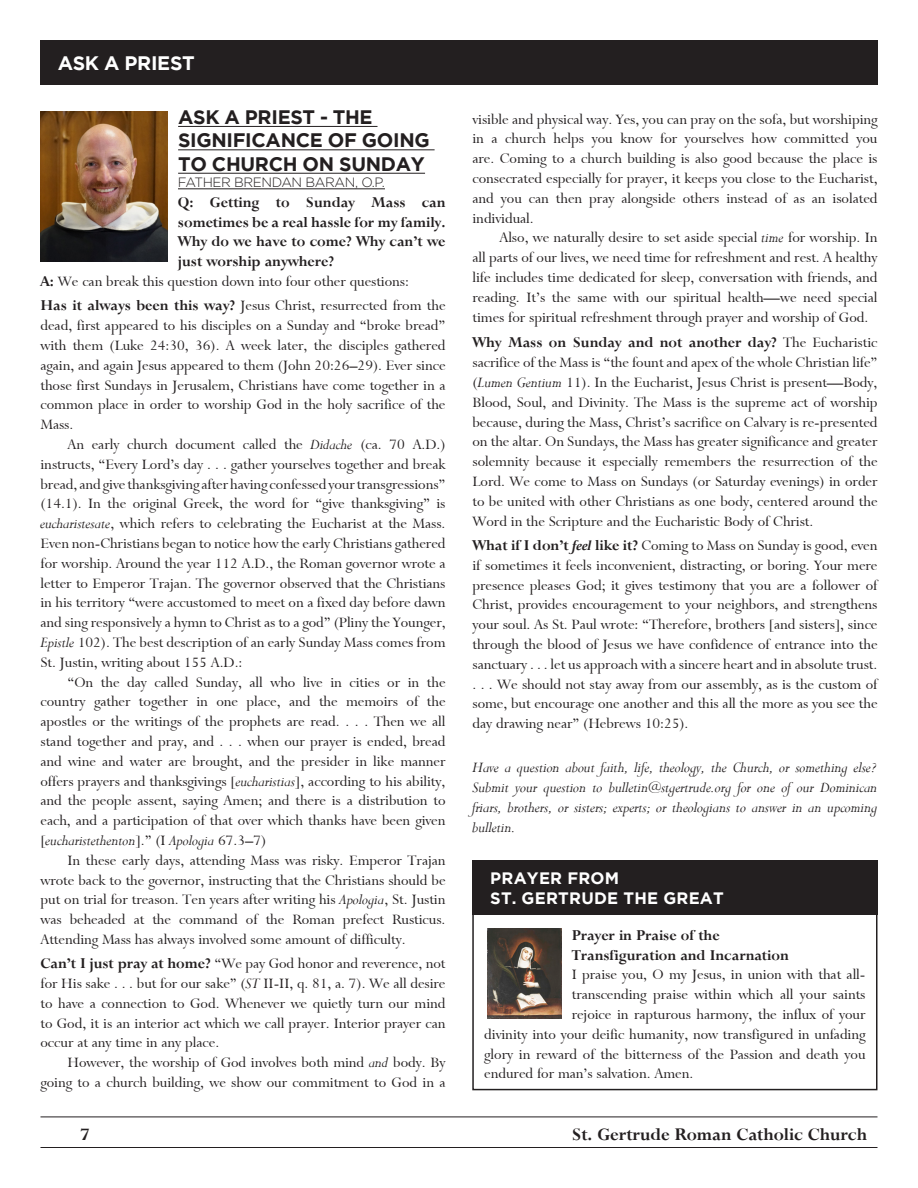
<style>
.page{position:relative;width:918px;height:1188px;background:#fff}
.page>*{position:absolute;margin:0;border:0;box-sizing:border-box;transform-origin:0 0}
.t1{font:700 19.5px/23.4px "Gotham";letter-spacing:-.015em;color:#231f20}
.t2{font:19.5px "Bronte Bold SWFTE";color:#231f20}
.t3{font:700 19.5px "Gotham";letter-spacing:-.015em;color:#fff}
.t4{font:16.5px/19.8px "Bronte Regular SWFTE";color:#231f20;text-align:justify}
.t5{font:16.5px/19.8px "Bronte Italic SWFTE";color:#231f20;text-align:justify}
.t6{font:16.5px/19.8px "Bronte Bold SWFTE";color:#231f20;text-align:justify}
.t7{font:700 16.5px/19.8px "Gotham";letter-spacing:.015em;color:#fff}
.t8{font:300 13.5px "Gotham";letter-spacing:-.03em;color:#231f20}
.s1{font-family:"Bronte Bold SWFTE"}
.s2{font-family:"Bronte Italic SWFTE"}
.s3{font-family:"Bronte Bold Italic SWFTE"}
</style>
<div class="page">
<hr style="left:40px;top:1147px;width:838px;height:1px;background:#231f20">
<hr style="left:40px;top:1117px;width:838px;height:1px;background:#231f20">
<div style="left:40px;top:41px;width:838px;height:44px;background:#231f20"></div>
<img style="left:40px;top:111px;width:127px;height:151px">
<hr style="left:178px;top:126px;width:200px;height:1px;background:#231f20">
<hr style="left:178px;top:150px;width:257px;height:1px;background:#231f20">
<hr style="left:178px;top:173px;width:247px;height:1px;background:#231f20">
<hr style="left:178px;top:189px;width:207px;height:1px;background:#231f20">
<div style="left:472px;top:913px;width:406px;height:177px;border:2px solid #231f20"></div>
<img style="left:488px;top:928px;width:73px;height:90px">
<div style="left:472px;top:860px;width:406px;height:55px;background:#231f20"></div>
<p class="t3" style="left:58px;top:52px;width:139px">ASK A PRIEST</p>
<p class="t1" style="left:178px;top:105px;width:253px">ASK A PRIEST - THE<br>SIGNIFICANCE OF GOING<br>TO CHURCH ON SUNDAY</p>
<p class="t8" style="left:178px;top:175px;width:208px">FATHER BRENDAN BARAN, O.P.</p>
<p class="t6" style="left:178px;top:192px;width:269px">Q: Getting to Sunday Mass can sometimes be a real hassle for my family.<br>Why do we have to come? Why can’t we just worship anywhere?</p>
<p class="t4" style="left:40px;top:272px;width:370px"><span class="s1">A:</span> We can break this question down into four other questions:</p>
<p class="t4" style="left:40px;top:296px;width:407px"><span class="s1">Has it always been this way?</span> Jesus Christ, resurrected from the dead, first appeared to his disciples on a Sunday and “broke bread” with them (Luke 24:30, 36). A week later, the disciples gathered again, and again Jesus appeared to them (John 20:26–29). Ever since those first Sundays in Jerusalem, Christians have come together in a common place in order to worship God in the holy sacrifice of the Mass.</p>
<p class="t4" style="left:40px;top:434px;width:407px;text-indent:27px">An early church document called the <span class="s2">Didache</span> (ca. 70 A.D.) instructs, “Every Lord’s day . . . gather yourselves together and break bread, and give thanksgiving after having confessed your transgressions” (14.1). In the original Greek, the word for “give thanksgiving” is <span class="s2">eucharistesate</span>, which refers to celebrating the Eucharist at the Mass.<br>Even non-Christians began to notice how the early Christians gathered for worship. Around the year 112 A.D., the Roman governor wrote a letter to Emperor Trajan. The governor observed that the Christians in his territory “were accustomed to meet on a fixed day before dawn and sing responsively a hymn to Christ as to a god” (Pliny the Younger, <span class="s2">Epistle</span> 102). The best description of an early Sunday Mass comes from St. Justin, writing about 155 A.D.:</p>
<p class="t4" style="left:40px;top:672px;width:407px;text-indent:27px">“On the day called Sunday, all who live in cities or in the country gather together in one place, and the memoirs of the apostles or the writings of the prophets are read. . . . Then we all stand together and pray, and . . . when our prayer is ended, bread and wine and water are brought, and the presider in like manner offers prayers and thanksgivings [<span class="s2">eucharistias</span>], according to his ability, and the people assent, saying Amen; and there is a distribution to each, and a participation of that over which thanks have been given [<span class="s2">eucharistethenton</span>].” (I <span class="s2">Apologia</span> 67.3–7)</p>
<p class="t4" style="left:40px;top:850px;width:407px;text-indent:27px">In these early days, attending Mass was risky. Emperor Trajan wrote back to the governor, instructing that the Christians should be put on trial for treason. Ten years after writing his <span class="s2">Apologia</span>, St. Justin was beheaded at the command of the Roman prefect Rusticus.<br>Attending Mass has always involved some amount of difficulty.</p>
<p class="t4" style="left:40px;top:954px;width:407px"><span class="s1">Can’t I just pray at home?</span> “We pay God honor and reverence, not for His sake . . . but for our sake” (<span class="s2">ST</span> II-II, q. 81, a. 7). We all desire to have a connection to God. Whenever we quietly turn our mind to God, it is an interior act which we call prayer. Interior prayer can occur at any time in any place.</p>
<p class="t4" style="left:40px;top:1053px;width:407px;text-align:right">However, the worship of God involves both mind <span class="s2">and</span> body. By going to a church building, we show our commitment to God in a</p>
<p class="t4" style="left:472px;top:109px;width:407px">visible and physical way. Yes, you can pray on the sofa, but worshiping in a church helps you know for yourselves how committed you are. Coming to a church building is also good because the place is consecrated especially for prayer, it keeps you close to the Eucharist, and you can then pray alongside others instead of as an isolated individual.</p>
<p class="t4" style="left:472px;top:228px;width:407px;text-indent:27px">Also, we naturally desire to set aside special <span class="s2">time</span> for worship. In all parts of our lives, we need time for refreshment and rest. A healthy life includes time dedicated for sleep, conversation with friends, and reading. It’s the same with our spiritual health—we need special times for spiritual refreshment through prayer and worship of God.</p>
<p class="t4" style="left:472px;top:333px;width:407px"><span class="s1">Why Mass on Sunday and not another day?</span> The Eucharistic sacrifice of the Mass is “the fount and apex of the whole Christian life” (<span class="s2">Lumen Gentium</span> 11). In the Eucharist, Jesus Christ is present—Body, Blood, Soul, and Divinity. The Mass is the supreme act of worship because, during the Mass, Christ’s sacrifice on Calvary is re-presented on the altar. On Sundays, the Mass has greater significance and greater solemnity because it especially remembers the resurrection of the Lord. We come to Mass on Sundays (or Saturday evenings) in order to be united with other Christians as one body, centered around the Word in the Scripture and the Eucharistic Body of Christ.</p>
<p class="t4" style="left:472px;top:535px;width:407px"><span class="s1">What if I don’t</span> <span class="s3">feel</span> <span class="s1">like it?</span> Coming to Mass on Sunday is good, even if sometimes it feels inconvenient, distracting, or boring. Your mere presence pleases God; it gives testimony that you are a follower of Christ, provides encouragement to your neighbors, and strengthens your soul. As St. Paul wrote: “Therefore, brothers [and sisters], since through the blood of Jesus we have confidence of entrance into the sanctuary . . . let us approach with a sincere heart and in absolute trust. . . . We should not stay away from our assembly, as is the custom of some, but encourage one another and this all the more as you see the day drawing near” (Hebrews 10:25).</p>
<p class="t5" style="left:472px;top:758px;width:407px">Have a question about faith, life, theology, the Church, or something else?<br>Submit your question to bulletin@stgertrude.org for one of our Dominican friars, brothers, or sisters; experts; or theologians to answer in an upcoming bulletin.</p>
<p class="t7" style="left:490px;top:868px;width:235px">PRAYER FROM<br>ST. GERTRUDE THE GREAT</p>
<p class="t6" style="left:572px;top:925px;width:219px">Prayer in Praise of the<br>Transfiguration and Incarnation</p>
<p class="t4" style="left:572px;top:965px;width:295px">I praise you, O my Jesus, in union with that all-</p>
<p class="t4" style="left:572px;top:985px;width:295px">transcending praise within which all your saints</p>
<p class="t4" style="left:572px;top:1004px;width:295px">rejoice in rapturous harmony, the influx of your</p>
<p class="t4" style="left:484px;top:1024px;width:383px">divinity into your deific humanity, now transfigured in unfading</p>
<p class="t4" style="left:484px;top:1044px;width:383px">glory in reward of the bitterness of the Passion and death you</p>
<p class="t4" style="left:484px;top:1064px;width:210px">endured for man’s salvation. Amen.</p>
<p class="t2" style="left:80px;top:1123px;width:11px">7</p>
<p class="t2" style="left:572px;top:1123px;width:297px">St. Gertrude Roman Catholic Church</p>
</div>
